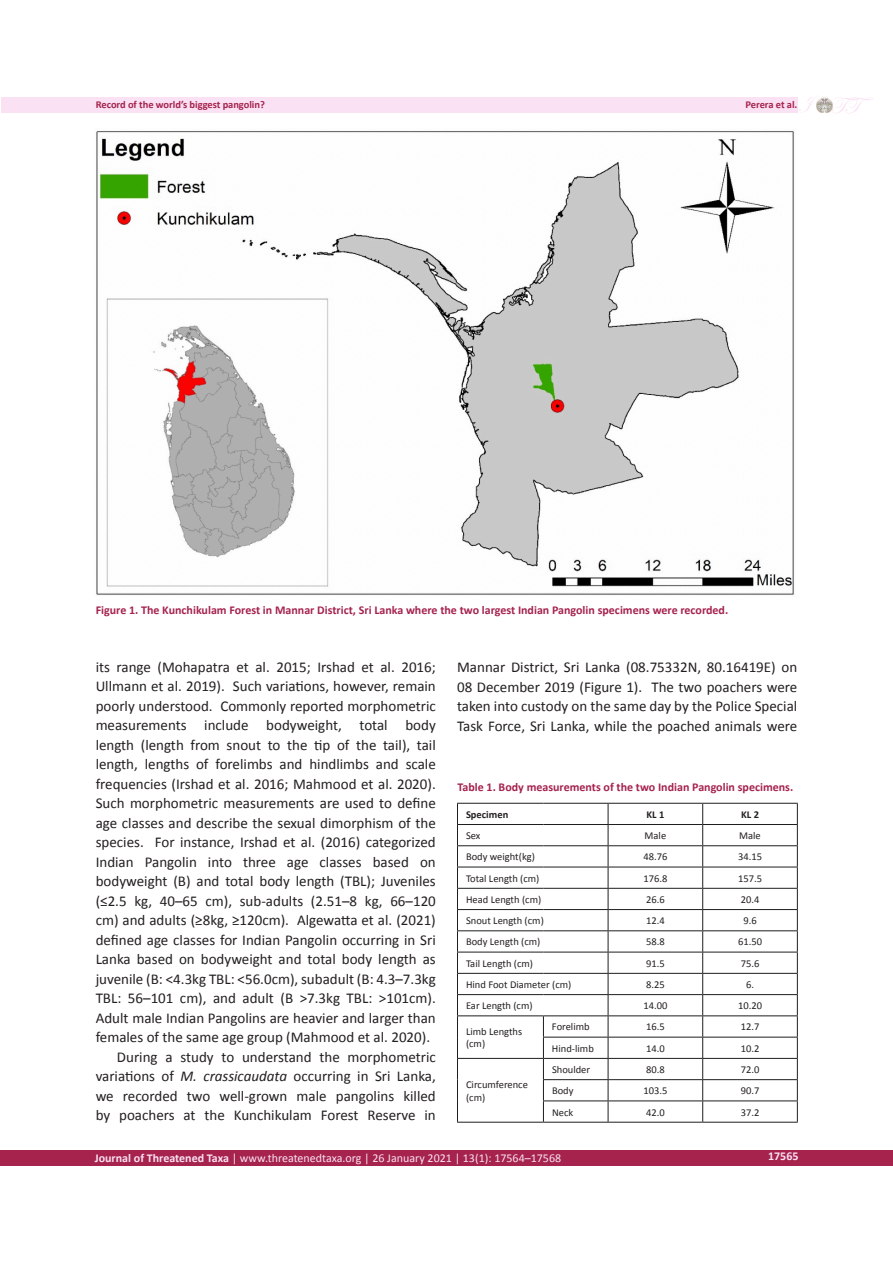
<style>
.page{position:relative;width:893px;height:1263px;background:#fff}
.page>*{position:absolute;margin:0;border:0;box-sizing:border-box;transform-origin:0 0}
.t1{font:24px "Edwardian Script ITC";color:#fbe1f4}
.No_Spacing{font:15px/19.5px "Calibri";color:#231f20;text-align:justify}
.t2{font:700 12px "Calibri";color:#a5234c}
.t3{font:12px "Calibri 2";color:#fbe1f4}
.t4{font:12px "Calibri Bold 2";color:#fbe1f4}
.No_Spacing-2{font:10.5px/12.6px "Calibri";color:#231f20}
.t5{font:10.5px "Calibri Bold 2";letter-spacing:-.005em;color:#a5234c}
.No_Spacing-3{font:700 10.5px "Calibri";color:#231f20}
.s1{font-size:19.65px}
.s2{font-style:italic}
.s3{font-family:"Calibri Bold 2"}
</style>
<div class="page">
<div style="left:1px;top:97px;width:797px;height:15px;background:#fbe1f4"></div>
<div style="left:0;top:1150px;width:893px;height:16px;background:#a5234c"></div>
<img style="left:816px;top:97px;width:17px;height:16px">
<img style="left:96px;top:131px;width:698px;height:464px">
<hr style="left:457px;top:803px;width:86px;height:1px;background:#1d1e1f">
<hr style="left:543px;top:803px;width:65px;height:1px;background:#1d1e1f">
<hr style="left:457px;top:824px;width:86px;height:1px;background:#1d1e1f">
<hr style="left:543px;top:824px;width:65px;height:1px;background:#1d1e1f">
<hr style="left:457px;top:845px;width:86px;height:1px;background:#1d1e1f">
<hr style="left:543px;top:845px;width:65px;height:1px;background:#1d1e1f">
<hr style="left:457px;top:867px;width:86px;height:1px;background:#1d1e1f">
<hr style="left:543px;top:867px;width:65px;height:1px;background:#1d1e1f">
<hr style="left:457px;top:888px;width:86px;height:1px;background:#1d1e1f">
<hr style="left:543px;top:888px;width:65px;height:1px;background:#1d1e1f">
<hr style="left:457px;top:909px;width:86px;height:1px;background:#1d1e1f">
<hr style="left:543px;top:909px;width:65px;height:1px;background:#1d1e1f">
<hr style="left:457px;top:930px;width:86px;height:1px;background:#1d1e1f">
<hr style="left:543px;top:930px;width:65px;height:1px;background:#1d1e1f">
<hr style="left:457px;top:952px;width:86px;height:1px;background:#1d1e1f">
<hr style="left:543px;top:952px;width:65px;height:1px;background:#1d1e1f">
<hr style="left:457px;top:973px;width:86px;height:1px;background:#1d1e1f">
<hr style="left:543px;top:973px;width:65px;height:1px;background:#1d1e1f">
<hr style="left:457px;top:994px;width:86px;height:1px;background:#1d1e1f">
<hr style="left:543px;top:994px;width:65px;height:1px;background:#1d1e1f">
<hr style="left:457px;top:1015px;width:86px;height:1px;background:#1d1e1f">
<hr style="left:543px;top:1015px;width:65px;height:1px;background:#1d1e1f">
<hr style="left:543px;top:1037px;width:65px;height:1px;background:#1d1e1f">
<hr style="left:457px;top:1058px;width:86px;height:1px;background:#1d1e1f">
<svg style="left:457px;top:804px;width:1px;height:318px"></svg>
<hr style="left:457px;top:1122px;width:86px;height:1px;background:#1d1e1f">
<hr style="left:543px;top:1058px;width:65px;height:1px;background:#1d1e1f">
<hr style="left:543px;top:1079px;width:65px;height:1px;background:#1d1e1f">
<hr style="left:543px;top:1100px;width:65px;height:1px;background:#1d1e1f">
<svg style="left:543px;top:1016px;width:1px;height:106px"></svg>
<svg style="left:608px;top:803px;width:190px;height:319px"></svg>
<hr style="left:543px;top:1122px;width:65px;height:1px;background:#1d1e1f">
<hr style="left:608px;top:1122px;width:95px;height:1px;background:#1d1e1f">
<hr style="left:703px;top:1122px;width:95px;height:1px;background:#1d1e1f">
<h1 class="t1" style="left:801px;top:92px;width:74px"><span class="s1">J</span> TT</h1>
<p class="t5" style="left:96px;top:98px;width:171px">Record of the world’s biggest pangolin?</p>
<p class="t5" style="left:746px;top:98px;width:53px">Perera et al.</p>
<p class="t2" style="left:96px;top:603px;width:634px">Figure 1. The Kunchikulam Forest in Mannar District, Sri Lanka where the two largest Indian Pangolin specimens were recorded.</p>
<p class="No_Spacing" style="left:96px;top:657px;width:342px">its range (Mohapatra et al. 2015; Irshad et al. 2016; Ullmann et al. 2019). Such variations, however, remain poorly understood. Commonly reported morphometric measurements include bodyweight, total body length (length from snout to the tip of the tail), tail length, lengths of forelimbs and hindlimbs and scale frequencies (Irshad et al. 2016; Mahmood et al. 2020).<br>Such morphometric measurements are used to define age classes and describe the sexual dimorphism of the species. For instance, Irshad et al. (2016) categorized Indian Pangolin into three age classes based on bodyweight (B) and total body length (TBL); Juveniles (≤2.5 kg, 40–65 cm), sub-adults (2.51–8 kg, 66–120 cm) and adults (≥8kg, ≥120cm). Algewatta et al. (2021) defined age classes for Indian Pangolin occurring in Sri Lanka based on bodyweight and total body length as juvenile (B: &lt;4.3kg TBL: &lt;56.0cm), subadult (B: 4.3–7.3kg TBL: 56–101 cm), and adult (B &gt;7.3kg TBL: &gt;101cm).<br>Adult male Indian Pangolins are heavier and larger than females of the same age group (Mahmood et al. 2020).</p>
<p class="No_Spacing" style="left:96px;top:1047px;width:342px;text-indent:21px">During a study to understand the morphometric variations of <span class="s2">M. crassicaudata</span> occurring in Sri Lanka, we recorded two well-grown male pangolins killed by poachers at the Kunchikulam Forest Reserve in</p>
<p class="No_Spacing" style="left:457px;top:657px;width:342px">Mannar District, Sri Lanka (08.75332N, 80.16419E) on 08 December 2019 (Figure 1). The two poachers were taken into custody on the same day by the Police Special Task Force, Sri Lanka, while the poached animals were</p>
<p class="t2" style="left:458px;top:780px;width:337px">Table 1. Body measurements of the two Indian Pangolin specimens.</p>
<p class="No_Spacing-3" style="left:466px;top:808px;width:44px">Specimen</p>
<p class="No_Spacing-3" style="left:646px;top:808px;width:19px">KL 1</p>
<p class="No_Spacing-3" style="left:741px;top:808px;width:19px">KL 2</p>
<p class="No_Spacing-2" style="left:466px;top:829px;width:16px">Sex</p>
<p class="No_Spacing-2" style="left:645px;top:829px;width:23px">Male</p>
<p class="No_Spacing-2" style="left:739px;top:829px;width:23px">Male</p>
<p class="No_Spacing-2" style="left:466px;top:850px;width:70px">Body weight(kg)</p>
<p class="No_Spacing-2" style="left:643px;top:850px;width:25px">48.76</p>
<p class="No_Spacing-2" style="left:738px;top:850px;width:25px">34.15</p>
<p class="No_Spacing-2" style="left:466px;top:872px;width:75px">Total Length (cm)</p>
<p class="No_Spacing-2" style="left:643px;top:872px;width:25px">176.8</p>
<p class="No_Spacing-2" style="left:738px;top:872px;width:25px">157.5</p>
<p class="No_Spacing-2" style="left:466px;top:893px;width:77px">Head Length (cm)</p>
<p class="No_Spacing-2" style="left:646px;top:893px;width:20px">26.6</p>
<p class="No_Spacing-2" style="left:741px;top:893px;width:20px">20.4</p>
<p class="No_Spacing-2" style="left:466px;top:914px;width:79px">Snout Length (cm)</p>
<p class="No_Spacing-2" style="left:646px;top:914px;width:20px">12.4</p>
<p class="No_Spacing-2" style="left:743px;top:914px;width:15px">9.6</p>
<p class="No_Spacing-2" style="left:466px;top:936px;width:76px">Body Length (cm)</p>
<p class="No_Spacing-2" style="left:646px;top:936px;width:20px">58.8</p>
<p class="No_Spacing-2" style="left:738px;top:936px;width:25px">61.50</p>
<p class="No_Spacing-2" style="left:466px;top:957px;width:69px">Tail Length (cm)</p>
<p class="No_Spacing-2" style="left:646px;top:957px;width:20px">91.5</p>
<p class="No_Spacing-2" style="left:741px;top:957px;width:20px">75.6</p>
<p class="No_Spacing-2" style="left:466px;top:978px;width:107px">Hind Foot Diameter (cm)</p>
<p class="No_Spacing-2" style="left:646px;top:978px;width:20px">8.25</p>
<p class="No_Spacing-2" style="left:746px;top:978px;width:9px">6.</p>
<p class="No_Spacing-2" style="left:466px;top:999px;width:68px">Ear Length (cm)</p>
<p class="No_Spacing-2" style="left:643px;top:999px;width:25px">14.00</p>
<p class="No_Spacing-2" style="left:738px;top:999px;width:25px">10.20</p>
<p class="No_Spacing-2" style="left:466px;top:1025px;width:58px">Limb Lengths (cm)</p>
<p class="No_Spacing-2" style="left:552px;top:1021px;width:39px">Forelimb</p>
<p class="No_Spacing-2" style="left:646px;top:1021px;width:20px">16.5</p>
<p class="No_Spacing-2" style="left:741px;top:1021px;width:20px">12.7</p>
<p class="No_Spacing-2" style="left:552px;top:1042px;width:43px">Hind-limb</p>
<p class="No_Spacing-2" style="left:646px;top:1042px;width:20px">14.0</p>
<p class="No_Spacing-2" style="left:741px;top:1042px;width:20px">10.2</p>
<p class="No_Spacing-2" style="left:466px;top:1078px;width:63px">Circumference (cm)</p>
<p class="No_Spacing-2" style="left:552px;top:1063px;width:40px">Shoulder</p>
<p class="No_Spacing-2" style="left:646px;top:1063px;width:20px">80.8</p>
<p class="No_Spacing-2" style="left:741px;top:1063px;width:20px">72.0</p>
<p class="No_Spacing-2" style="left:552px;top:1084px;width:23px">Body</p>
<p class="No_Spacing-2" style="left:643px;top:1084px;width:25px">103.5</p>
<p class="No_Spacing-2" style="left:741px;top:1084px;width:20px">90.7</p>
<p class="No_Spacing-2" style="left:552px;top:1106px;width:23px">Neck</p>
<p class="No_Spacing-2" style="left:646px;top:1106px;width:20px">42.0</p>
<p class="No_Spacing-2" style="left:741px;top:1106px;width:20px">37.2</p>
<p class="t3" style="left:95px;top:1150px;width:468px"><span class="s3">Journal of Threatened Taxa</span> | www.threatenedtaxa.org | 26 January 2021 | 13(1): 17564–17568</p>
<p class="t4" style="left:768px;top:1149px;width:32px">17565</p>
</div>
